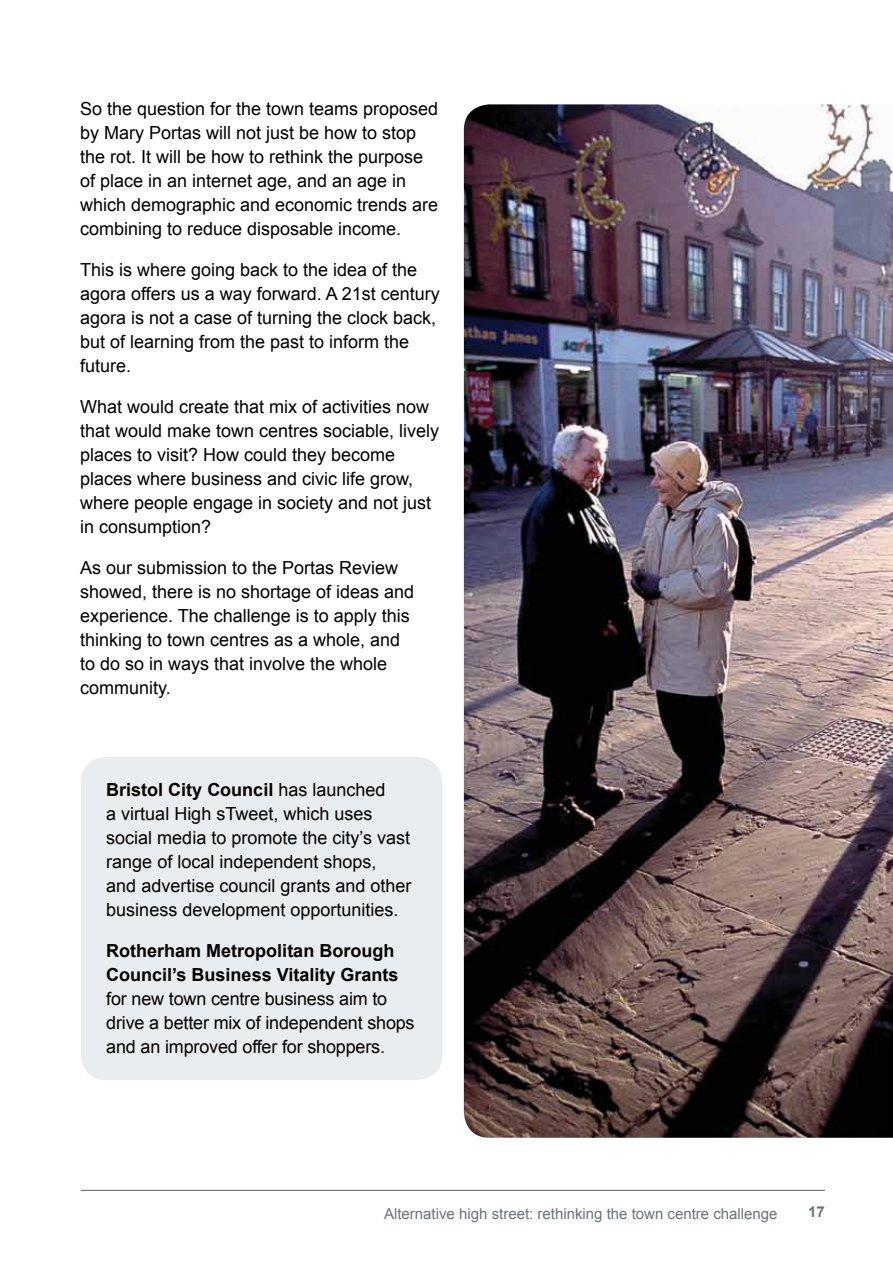
<style>
.page{position:relative;width:893px;height:1263px;background:#fff}
.page>*{position:absolute;margin:0;border:0;box-sizing:border-box;transform-origin:0 0}
.t1{font:18px/24px "Arial";color:#000}
.t2{font:700 18px/24px "Arial";color:#000}
.t3{font:15px "Arial";color:#6a737b}
.t4{font:700 15px "Arial";color:#6a737b}
.s1{font-weight:700}
</style>
<div class="page">
<hr style="left:81px;top:1190px;width:744px;height:1px;background:#6a737b">
<div style="left:81px;top:757px;width:361px;height:323px;background:#eaedef;border-radius:26px"></div>
<img style="left:464px;top:104px;width:429px;height:1034px">
<p class="t1" style="left:80px;top:98px;width:360px">So the question for the town teams proposed by Mary Portas will not just be how to stop the rot. It will be how to rethink the purpose of place in an internet age, and an age in which demographic and economic trends are combining to reduce disposable income.</p>
<p class="t1" style="left:80px;top:259px;width:361px">This is where going back to the idea of the agora offers us a way forward. A 21st century agora is not a case of turning the clock back, but of learning from the past to inform the future.</p>
<p class="t1" style="left:80px;top:396px;width:361px">What would create that mix of activities now that would make town centres sociable, lively places to visit? How could they become places where business and civic life grow, where people engage in society and not just in consumption?</p>
<p class="t1" style="left:80px;top:557px;width:336px">As our submission to the Portas Review showed, there is no shortage of ideas and experience. The challenge is to apply this thinking to town centres as a whole, and to do so in ways that involve the whole community.</p>
<p class="t1" style="left:106px;top:779px;width:307px"><span class="s1">Bristol City Council</span> has launched<br>a virtual High sTweet, which uses social media to promote the city’s vast range of local independent shops,<br>and advertise council grants and other business development opportunities.</p>
<p class="t2" style="left:106px;top:940px;width:294px">Rotherham Metropolitan Borough<br>Council’s Business Vitality Grants</p>
<p class="t1" style="left:106px;top:988px;width:310px">for new town centre business aim to drive a better mix of independent shops and an improved offer for shoppers.</p>
<p class="t3" style="left:384px;top:1208px;width:395px">Alternative high street: rethinking the town centre challenge</p>
<p class="t4" style="left:808px;top:1206px;width:18px">17</p>
</div>
